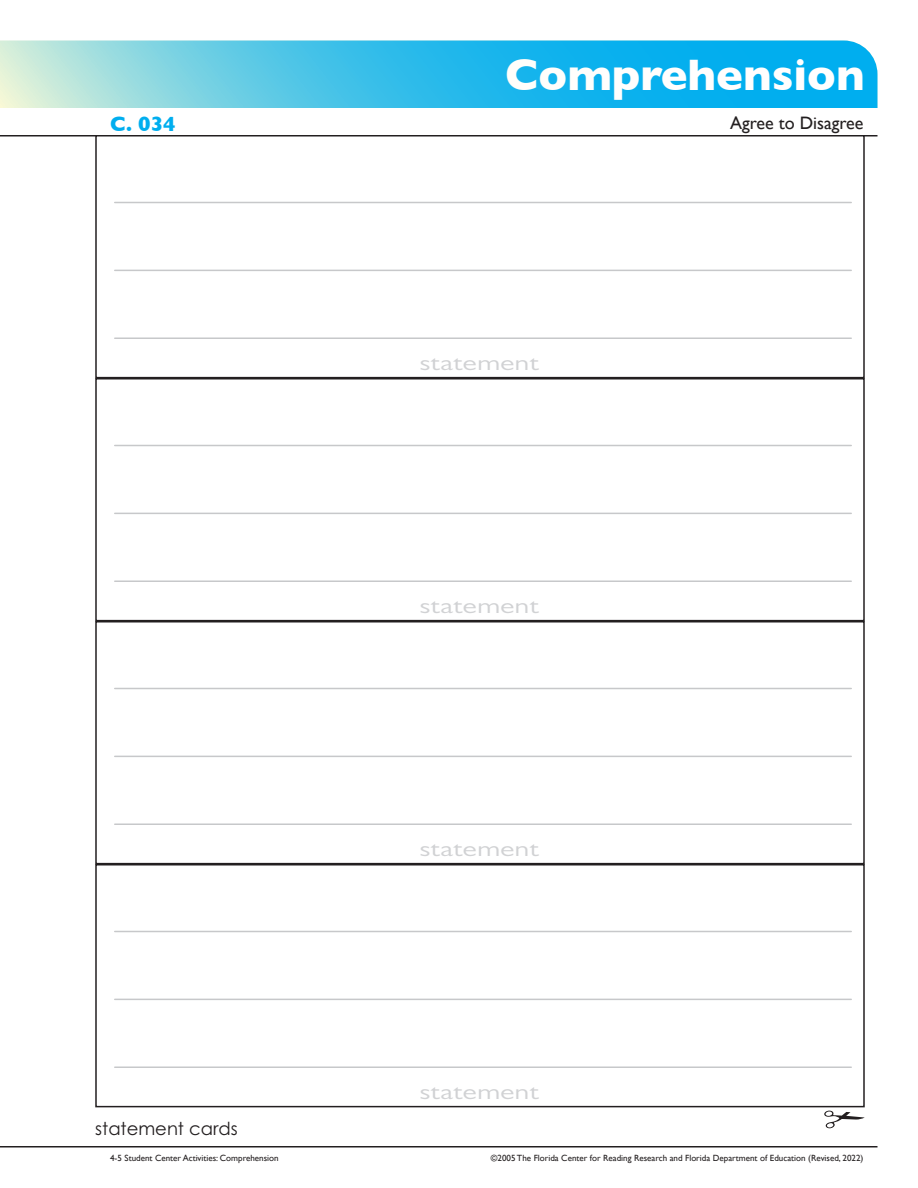
<style>
.page{position:relative;width:918px;height:1188px;background:#fff}
.page>*{position:absolute;margin:0;border:0;box-sizing:border-box;transform-origin:0 0}
.t1{font:700 45px "Gill Sans";color:#fff}
.t2{font:21.6px "Gill Sans";color:#d1d2d4;scale:1.39 1}
.t3{font:700 21px "Gill Sans";color:#00aeef}
.Activity_Name{font:18px "Gill Sans";color:#231f20}
.t4{font:18px "Century Gothic Pro";color:#231f20}
.t5{font:9px "Gill Sans";color:#231f20}
</style>
<div class="page">
<svg style="left:0;top:40px;width:878px;height:68px;background:#43c1e8"></svg>
<hr style="left:0;top:135px;width:878px;height:1px;background:#231f20">
<hr style="left:0;top:1146px;width:878px;height:2px;background:#231f20">
<svg style="left:824px;top:1111px;width:41px;height:17px"></svg>
<div style="left:95px;top:135px;width:770px;height:243px;border:2px solid #231f20"></div>
<hr style="left:115px;top:202px;width:736px;height:1px;background:#c7c8ca">
<hr style="left:115px;top:270px;width:736px;height:1px;background:#c7c8ca">
<hr style="left:115px;top:338px;width:736px;height:1px;background:#c7c8ca">
<div style="left:95px;top:378px;width:770px;height:243px;border:2px solid #231f20"></div>
<hr style="left:115px;top:445px;width:736px;height:1px;background:#c7c8ca">
<hr style="left:115px;top:513px;width:736px;height:1px;background:#c7c8ca">
<hr style="left:115px;top:580px;width:736px;height:2px;background:#c7c8ca">
<div style="left:95px;top:621px;width:770px;height:243px;border:2px solid #231f20"></div>
<hr style="left:115px;top:688px;width:736px;height:1px;background:#c7c8ca">
<hr style="left:115px;top:756px;width:736px;height:1px;background:#c7c8ca">
<hr style="left:115px;top:824px;width:736px;height:1px;background:#c7c8ca">
<div style="left:95px;top:864px;width:770px;height:243px;border:2px solid #231f20"></div>
<hr style="left:115px;top:931px;width:736px;height:1px;background:#c7c8ca">
<hr style="left:115px;top:999px;width:736px;height:1px;background:#c7c8ca">
<hr style="left:115px;top:1066px;width:736px;height:2px;background:#c7c8ca">
<h1 class="t1" style="left:505px;top:39px;width:361px">Comprehension</h1>
<p class="t3" style="left:110px;top:107px;width:67px">C. 034</p>
<p class="Activity_Name" style="left:730px;top:112px;width:135px">Agree to Disagree</p>
<p class="t2" style="left:419px;top:351px;width:87px">statement</p>
<p class="t2" style="left:419px;top:594px;width:87px">statement</p>
<p class="t2" style="left:419px;top:837px;width:87px">statement</p>
<p class="t4" style="left:95px;top:1117px;width:144px">statement cards</p>
<p class="t2" style="left:419px;top:1080px;width:87px">statement</p>
<p class="t5" style="left:110px;top:1152px;width:170px">4-5 Student Center Activities: Comprehension</p>
<p class="t5" style="left:491px;top:1152px;width:374px">©2005 The Florida Center for Reading Research and Florida Department of Education (Revised, 2022)</p>
</div>
